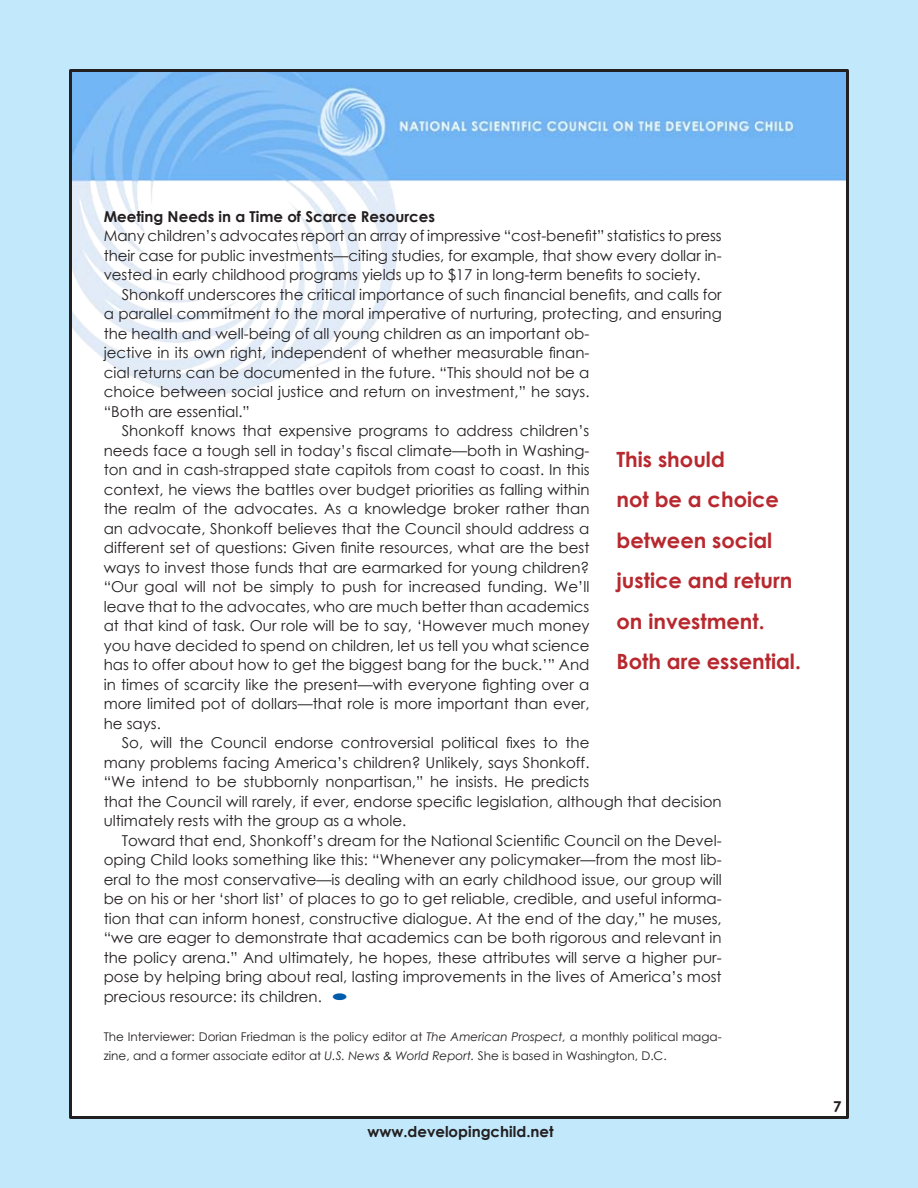
<style>
.page{position:relative;width:918px;height:1188px;background:#c1e8fb}
.page>*{position:absolute;margin:0;border:0;box-sizing:border-box;transform-origin:0 0}
.t1{font:700 21px/40.5px "Century Gothic";color:#b8292f}
.t2{font:15px/19.5px "Century Gothic";color:#231f20;text-align:justify}
.t3{font:700 15px "Century Gothic";color:#231f20}
.t4{font:12px/19.5px "Century Gothic";color:#231f20}
.s1{font-size:22.5px;color:#005bab}
.s2{font-style:italic}
</style>
<div class="page">
<div style="left:70px;top:70px;width:778px;height:1048px;background:#fff"></div>
<img style="left:73px;top:73px;width:772px;height:321px">
<p class="t3" style="left:104px;top:205px;width:333px">Meeting Needs in a Time of Scarce Resources</p>
<p class="t2" style="left:104px;top:226px;width:620px">Many children’s advocates report an array of impressive “cost-benefit” statistics to press their case for public investments—citing studies, for example, that show every dollar in&shy;vested in early childhood programs yields up to $17 in long-term benefits to society.</p>
<p class="t2" style="left:122px;top:284px;width:601px">Shonkoff underscores the critical importance of such financial benefits, and calls for</p>
<p class="t2" style="left:104px;top:304px;width:620px">a parallel commitment to the moral imperative of nurturing, protecting, and ensuring</p>
<p class="t2" style="left:104px;top:323px;width:487px">the health and well-being of all young children as an important ob-</p>
<p class="t2" style="left:104px;top:343px;width:487px">jective in its own right, independent of whether measurable finan-</p>
<p class="t2" style="left:104px;top:362px;width:487px">cial returns can be documented in the future. “This should not be a</p>
<p class="t2" style="left:104px;top:382px;width:487px">choice between social justice and return on investment,” he says.</p>
<p class="t2" style="left:104px;top:401px;width:148px">“Both are essential.”</p>
<p class="t2" style="left:122px;top:421px;width:469px">Shonkoff knows that expensive programs to address children’s</p>
<p class="t2" style="left:104px;top:440px;width:487px">needs face a tough sell in today’s fiscal climate—both in Washing-</p>
<p class="t2" style="left:104px;top:460px;width:487px">ton and in cash-strapped state capitols from coast to coast. In this</p>
<p class="t2" style="left:104px;top:479px;width:487px">context, he views the battles over budget priorities as falling within</p>
<p class="t2" style="left:104px;top:499px;width:487px">the realm of the advocates. As a knowledge broker rather than</p>
<p class="t2" style="left:104px;top:518px;width:487px">an advocate, Shonkoff believes that the Council should address a</p>
<p class="t2" style="left:104px;top:538px;width:487px">different set of questions: Given finite resources, what are the best</p>
<p class="t2" style="left:104px;top:557px;width:487px">ways to invest those funds that are earmarked for young children?</p>
<p class="t2" style="left:104px;top:577px;width:487px">“Our goal will not be simply to push for increased funding. We’ll</p>
<p class="t2" style="left:104px;top:596px;width:487px">leave that to the advocates, who are much better than academics</p>
<p class="t2" style="left:104px;top:616px;width:487px">at that kind of task. Our role will be to say, ‘However much money</p>
<p class="t2" style="left:104px;top:635px;width:487px">you have decided to spend on children, let us tell you what science</p>
<p class="t2" style="left:104px;top:655px;width:487px">has to offer about how to get the biggest bang for the buck.’” And</p>
<p class="t2" style="left:104px;top:674px;width:487px">in times of scarcity like the present—with everyone fighting over a</p>
<p class="t2" style="left:104px;top:694px;width:487px">more limited pot of dollars—that role is more important than ever,</p>
<p class="t2" style="left:104px;top:713px;width:59px">he says.</p>
<p class="t2" style="left:122px;top:733px;width:469px">So, will the Council endorse controversial political fixes to the</p>
<p class="t2" style="left:104px;top:752px;width:487px">many problems facing America’s children? Unlikely, says Shonkoff.</p>
<p class="t2" style="left:104px;top:772px;width:487px">“We intend to be stubbornly nonpartisan,” he insists. He predicts</p>
<p class="t2" style="left:104px;top:791px;width:619px">that the Council will rarely, if ever, endorse specific legislation, although that decision</p>
<p class="t2" style="left:104px;top:811px;width:304px">ultimately rests with the group as a whole.</p>
<p class="t2" style="left:122px;top:830px;width:601px">Toward that end, Shonkoff’s dream for the National Scientific Council on the Devel-</p>
<p class="t2" style="left:104px;top:850px;width:619px">oping Child looks something like this: “Whenever any policymaker—from the most lib-</p>
<p class="t2" style="left:104px;top:869px;width:619px">eral to the most conservative—is dealing with an early childhood issue, our group will</p>
<p class="t2" style="left:104px;top:889px;width:619px">be on his or her ‘short list’ of places to go to get reliable, credible, and useful informa-</p>
<p class="t2" style="left:104px;top:908px;width:620px">tion that can inform honest, constructive dialogue. At the end of the day,” he muses,</p>
<p class="t2" style="left:104px;top:928px;width:619px">“we are eager to demonstrate that academics can be both rigorous and relevant in</p>
<p class="t2" style="left:104px;top:947px;width:619px">the policy arena.” And ultimately, he hopes, these attributes will serve a higher pur-</p>
<p class="t2" style="left:104px;top:967px;width:619px">pose by helping bring about real, lasting improvements in the lives of America’s most</p>
<p class="t2" style="left:104px;top:986px;width:251px">precious resource: its children. <span class="s1">•</span></p>
<p class="t4" style="left:104px;top:1027px;width:619px">The Interviewer: Dorian Friedman is the policy editor at <span class="s2">The American Prospect,</span> a monthly political maga&shy;zine, and a former associate editor at <span class="s2">U.S. News &amp; World Report.</span> She is based in Washington, D.C.</p>
<h1 class="t1" style="left:616px;top:438px;width:186px">This should<br>not be a choice between social justice and return on investment.<br>Both are essential.</h1>
<p class="t3" style="left:367px;top:1121px;width:188px">www.developingchild.net</p>
</div>
